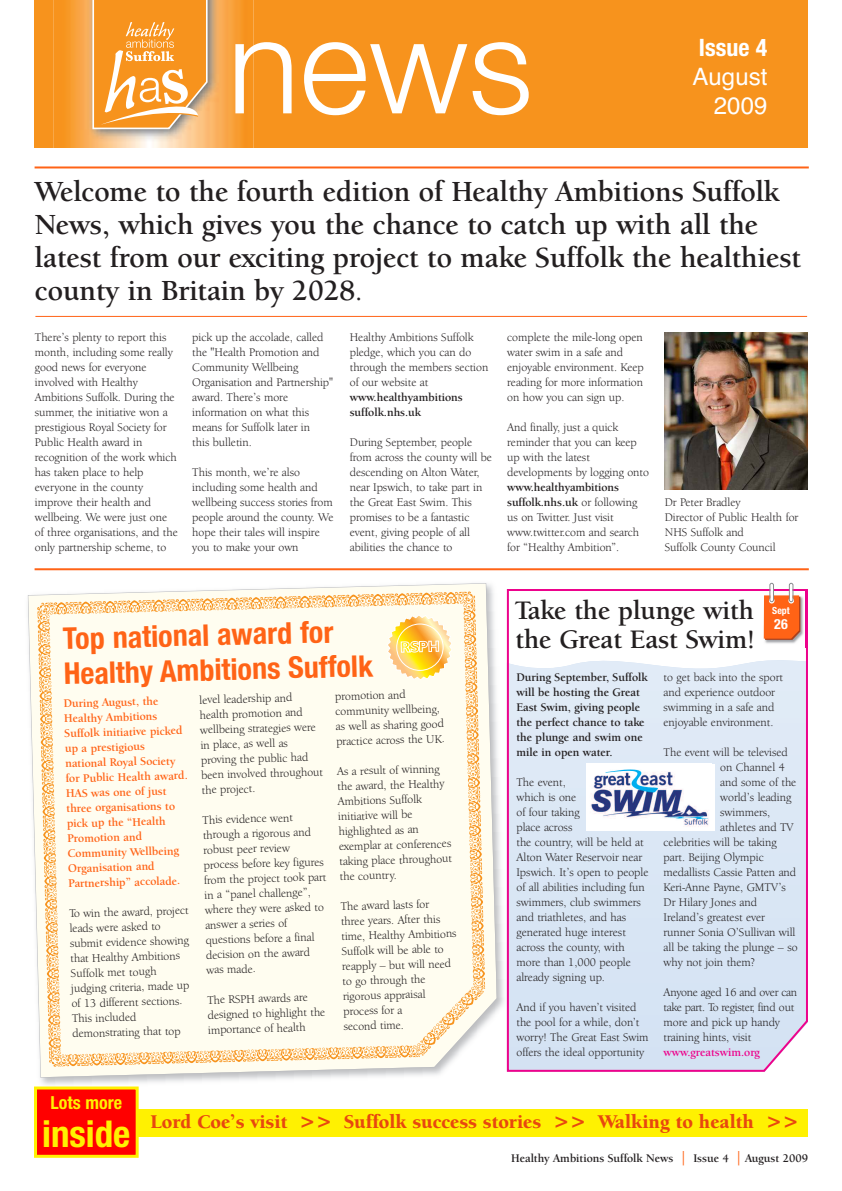
<style>
.page{position:relative;width:842px;height:1191px;background:#fff}
.page>*{position:absolute;margin:0;border:0;box-sizing:border-box;transform-origin:0 0}
.t1{font:300 134px "Helvetica Neue";color:#fff}
.t2{font:700 condensed 37px "Helvetica Neue";color:#fff101}
.t3{font:700 30px/33px "Berkeley Oldstyle IT Cby BT";color:#231f20}
.t4{font:700 condensed 30px/35.3px "Helvetica Neue";color:#ff6316}
.t5{font:700 27.5px/29px "Berkeley Oldstyle IT Cby BT";color:#231f20}
.t6{font:24px "Helvetica";color:#fff}
.t7{font:700 condensed 24px "Helvetica Neue";color:#fff}
.t8{font:900 20px "Berkeley Oldstyle IT Cby BT";color:#e8470f}
.t9{font:700 condensed 18px "Helvetica Neue";color:#fff101}
.t10{font:700 condensed 14px "Helvetica Neue";color:#fff}
.t11{font:12px/15px "Berkeley Oldstyle IT Cby BT";color:#231f20}
.t12{font:700 12px/15px "Berkeley Oldstyle IT Cby BT";color:#ff6316}
.t13{font:700 12px/15px "Berkeley Oldstyle IT Cby BT";color:#231f20}
.t14{font:12px/15px "Berkeley Oldstyle IT Cby BT";letter-spacing:-.02em;color:#231f20}
.t15{font:700 12px "Berkeley Oldstyle IT Cby BT";color:#ed028c}
.t16{font:700 condensed 9.8px "Helvetica Neue";color:#fff}
.s1{font-size:25.4px}
.s2{font-weight:700}
.s3{font-size:14.4px;color:#ff6316}
</style>
<div class="page">
<img style="left:27px;top:589px;width:484px;height:496px">
<svg style="left:28px;top:583px;width:469px;height:494px"></svg>
<svg style="left:37px;top:591px;width:449px;height:476px"></svg>
<svg style="left:507px;top:589px;width:301px;height:482px"></svg>
<hr style="left:35px;top:166px;width:774px;height:2px;background:#ff6316">
<hr style="left:35px;top:316px;width:772px;height:1px;background:#ff6316">
<hr style="left:35px;top:568px;width:774px;height:2px;background:#ff6316">
<div style="left:42px;top:1109px;width:766px;height:27px;background:#fff101"></div>
<div style="left:37px;top:1089px;width:99px;height:65px;background:#f00"></div>
<div style="left:34px;top:1086px;width:105px;height:71px;border:3px solid #fff101"></div>
<img style="left:664px;top:332px;width:144px;height:157px">
<div style="left:35px;top:0;width:773px;height:148px;background:#f7931d"></div>
<img style="left:53px;top:0;width:201px;height:148px">
<svg style="left:92px;top:0;width:116px;height:129px;background:#f6a74b"></svg>
<img style="left:760px;top:592px;width:47px;height:55px">
<svg style="left:764px;top:583px;width:36px;height:57px"></svg>
<div style="left:590px;top:763px;width:125px;height:67px;background:#fff"></div>
<img style="left:587px;top:763px;width:122px;height:67px">
<h1 class="t1" style="left:227px;top:-16px;width:307px">news</h1>
<h3 class="t7" style="left:699px;top:33px;width:70px">Issue 4</h3>
<h3 class="t6" style="left:693px;top:63px;width:76px">August</h3>
<h3 class="t6" style="left:714px;top:91px;width:55px">2009</h3>
<h3 class="t3" style="left:35px;top:178px;width:767px">Welcome to the fourth edition of Healthy Ambitions Suffolk News, which gives you the chance to catch up with all the latest from our exciting project to make Suffolk the healthiest county in Britain by 2028<span class="s1">.</span></h3>
<p class="t11" style="left:35px;top:331px;width:144px">There’s plenty to report this month, including some really good news for everyone involved with Healthy<br>Ambitions Suffolk. During the summer, the initiative won a prestigious Royal Society for<br>Public Health award in recognition of the work which has taken place to help everyone in the county improve their health and wellbeing. We were just one of three organisations, and the only partnership scheme, to</p>
<p class="t11" style="left:192px;top:331px;width:142px">pick up the accolade, called the "Health Promotion and<br>Community Wellbeing<br>Organisation and Partnership" award. There’s more information on what this means for Suffolk later in<br>this bulletin.</p>
<p class="t11" style="left:192px;top:466px;width:143px">This month, we’re also including some health and wellbeing success stories from people around the county. We hope their tales will inspire you to make your own</p>
<p class="t11" style="left:350px;top:331px;width:140px">Healthy Ambitions Suffolk pledge, which you can do through the members section of our website at</p>
<p class="t13" style="left:350px;top:391px;width:115px">www.healthyambitions suffolk.nhs.uk</p>
<p class="t11" style="left:350px;top:436px;width:144px">During September, people from across the county will be descending on Alton Water, near Ipswich, to take part in the Great East Swim. This promises to be a fantastic event, giving people of all abilities the chance to</p>
<p class="t11" style="left:507px;top:331px;width:138px">complete the mile-long open water swim in a safe and enjoyable environment. Keep reading for more information on how you can sign up.</p>
<p class="t11" style="left:507px;top:421px;width:143px">And finally, just a quick reminder that you can keep up with the latest developments by logging onto</p>
<p class="t11" style="left:507px;top:481px;width:134px"><span class="s2">www.healthyambitions suffolk.nhs.uk</span> or following us on Twitter. Just visit www.twitter.com and search for “Healthy Ambition”.</p>
<p class="t11" style="left:665px;top:495px;width:135px">Dr Peter Bradley<br>Director of Public Health for<br>NHS Suffolk and<br>Suffolk County Council</p>
<h3 class="t4" style="left:62px;top:621px;width:311px;rotate:-2deg">Top national award for<br>Healthy Ambitions Suffolk</h3>
<p class="t12" style="left:62px;top:697px;width:124px;rotate:-2deg">During August, the<br>Healthy Ambitions<br>Suffolk initiative picked up a prestigious national Royal Society for Public Health award.<br>HAS was one of just three organisations to pick up the “Health<br>Promotion and<br>Community Wellbeing<br>Organisation and<br>Partnership” accolade.</p>
<p class="t11" style="left:68px;top:907px;width:122px;rotate:-2deg">To win the award, project leads were asked to submit evidence showing that Healthy Ambitions<br>Suffolk met tough judging criteria, made up of 13 different sections.<br>This included demonstrating that top</p>
<p class="t11" style="left:198px;top:694px;width:123px;rotate:-2deg">level leadership and health promotion and wellbeing strategies were in place, as well as proving the public had been involved throughout the project.</p>
<p class="t11" style="left:201px;top:814px;width:125px;rotate:-2deg">This evidence went through a rigorous and robust peer review process before key figures from the project took part in a “panel challenge”, where they were asked to answer a series of questions before a final decision on the award was made.</p>
<p class="t11" style="left:207px;top:994px;width:119px;rotate:-2deg">The RSPH awards are designed to highlight the importance of health</p>
<p class="t11" style="left:334px;top:690px;width:110px;rotate:-2deg">promotion and community wellbeing, as well as sharing good practice across the UK.</p>
<p class="t11" style="left:336px;top:765px;width:114px;rotate:-2deg">As a result of winning the award, the Healthy<br>Ambitions Suffolk initiative will be highlighted as an exemplar at conferences taking place throughout the country.</p>
<p class="t11" style="left:339px;top:900px;width:118px;rotate:-2deg">The award lasts for<br>three years. After this time, Healthy Ambitions<br>Suffolk will be able to reapply – but will need to go through the rigorous appraisal process for a<br>second time.</p>
<h3 class="t5" style="left:515px;top:598px;width:241px">Take the plunge with the Great East Swim!</h3>
<p class="t16" style="left:772px;top:605px;width:19px">Sept</p>
<p class="t10" style="left:774px;top:616px;width:15px">26</p>
<p class="t13" style="left:516px;top:670px;width:133px">During September, Suffolk will be hosting the Great<br>East Swim, giving people the perfect chance to take the plunge and swim one mile in open water.</p>
<p class="t11" style="left:516px;top:775px;width:133px">The event,<br>which is one<br>of four taking<br>place across<br>the country, will be held at<br>Alton Water Reservoir near<br>Ipswich. It’s open to people of all abilities including fun swimmers, club swimmers and triathletes, and has generated huge interest across the county, with more than 1,000 people already signing up.</p>
<p class="t11" style="left:516px;top:1000px;width:134px">And if you haven’t visited the pool for a while, don’t worry! The Great East Swim offers the ideal opportunity</p>
<p class="t11" style="left:663px;top:670px;width:121px">to get back into the sport and experience outdoor swimming in a safe and enjoyable environment.</p>
<p class="t11" style="left:663px;top:745px;width:126px">The event will be televised</p>
<p class="t11" style="left:720px;top:760px;width:66px">on Channel 4</p>
<p class="t11" style="left:720px;top:775px;width:78px">and some of the</p>
<p class="t11" style="left:720px;top:790px;width:73px">world’s leading</p>
<p class="t11" style="left:720px;top:805px;width:52px">swimmers,</p>
<p class="t11" style="left:720px;top:820px;width:75px">athletes and TV</p>
<p class="t11" style="left:663px;top:835px;width:115px">celebrities will be taking</p>
<p class="t11" style="left:663px;top:850px;width:102px">part. Beijing Olympic</p>
<p class="t11" style="left:663px;top:865px;width:134px">medallists Cassie Patten and</p>
<p class="t11" style="left:663px;top:880px;width:124px">Keri-Anne Payne, GMTV’s</p>
<p class="t11" style="left:663px;top:895px;width:95px">Dr Hilary Jones and</p>
<p class="t11" style="left:663px;top:910px;width:103px">Ireland’s greatest ever</p>
<p class="t11" style="left:663px;top:925px;width:133px">runner Sonia O’Sullivan will</p>
<p class="t11" style="left:663px;top:940px;width:136px">all be taking the plunge – so</p>
<p class="t11" style="left:663px;top:955px;width:93px">why not join them?</p>
<p class="t14" style="left:663px;top:985px;width:135px">Anyone aged 16 and over can take part. To register, find out more and pick up handy training hints, visit</p>
<p class="t15" style="left:663px;top:1047px;width:98px">www.greatswim.org</p>
<h3 class="t9" style="left:50px;top:1092px;width:73px">Lots more</h3>
<h2 class="t2" style="left:42px;top:1111px;width:90px">inside</h2>
<h3 class="t8" style="left:151px;top:1113px;width:650px">Lord Coe’s visit &gt;&gt; Suffolk success stories &gt;&gt; Walking to health &gt;&gt;</h3>
<p class="t13" style="left:511px;top:1151px;width:298px">Healthy Ambitions Suffolk News <span class="s3">|</span> Issue 4 <span class="s3">|</span> August 2009</p>
</div>
